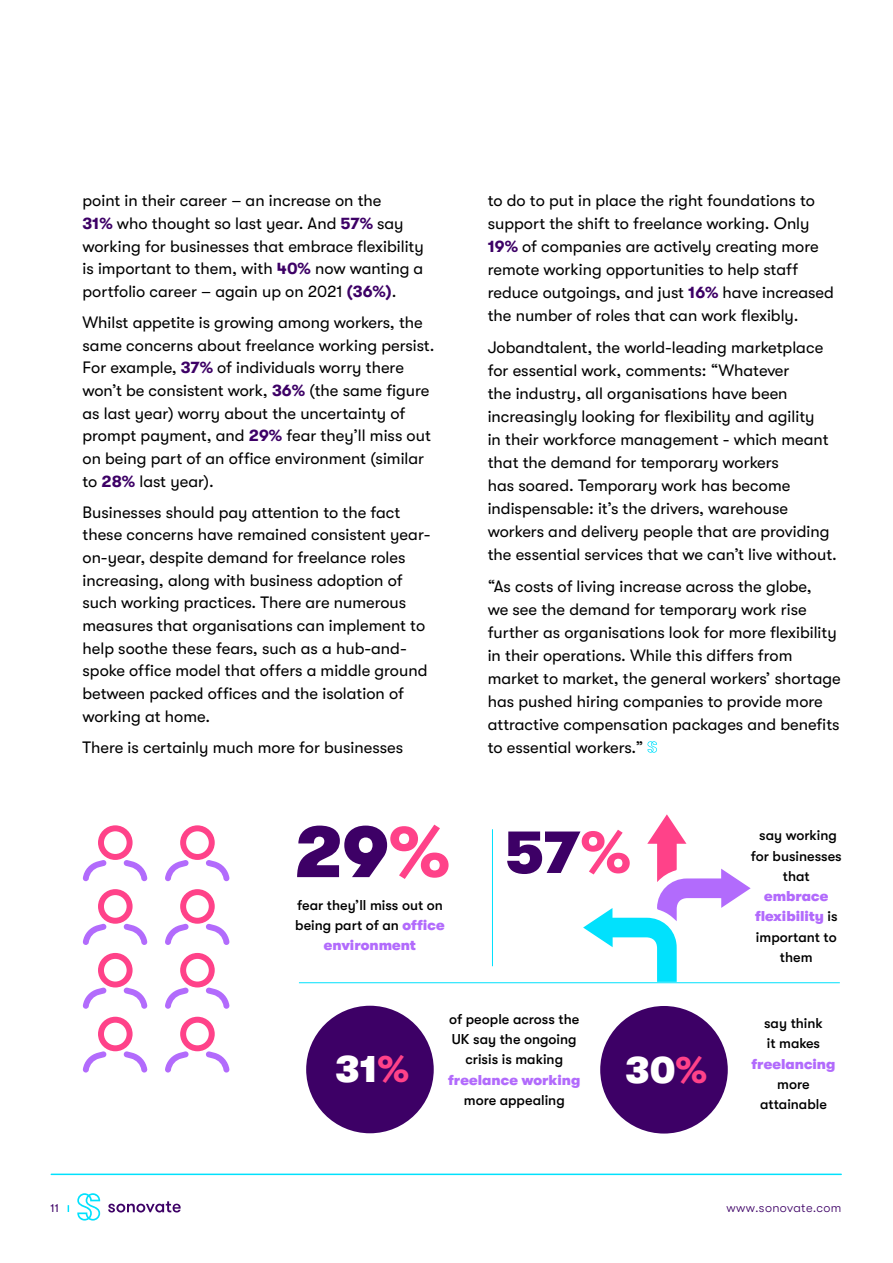
<style>
.page{position:relative;width:893px;height:1263px;background:#fff}
.page>*{position:absolute;margin:0;border:0;box-sizing:border-box;transform-origin:0 0}
.t1{font:900 73.95px "GT Walsheim Pro";color:#3d0066}
.t2{font:900 60.9px "GT Walsheim Pro";color:#3d0066}
.t3{font:900 38.25px "GT Walsheim Pro";color:#fff}
.t4{font:16.5px/23px "GT Walsheim Pro";color:#000}
.t5{font:500 14.25px/20.2px "GT Walsheim Pro";color:#000;text-align:center}
.t6{font:900 14.25px/20.2px "GT Walsheim Pro";color:#b26bfc;text-align:center}
.t7{font:300 12.75px "GT Walsheim Pro";letter-spacing:.03em;color:#3d0066}
.t8{font:11.25px "GT Walsheim Pro";color:#3d0066}
.s1{font-weight:700;color:#3d0066}
.s2{color:#ff4289}
.s3{font-weight:900;color:#b26bfc}
.s4{font-weight:500;color:#000}
</style>
<div class="page">
<hr style="left:51px;top:1173px;width:790px;height:2px;background:#01e1fd">
<svg style="left:77px;top:1193px;width:23px;height:27px"></svg>
<svg style="left:108px;top:1201px;width:73px;height:11px"></svg>
<svg style="left:647px;top:741px;width:10px;height:12px"></svg>
<div style="left:306px;top:1006px;width:128px;height:127px;background:#3d0066;border-radius:50%"></div>
<div style="left:600px;top:1006px;width:128px;height:127px;background:#3d0066;border-radius:50%"></div>
<hr style="left:299px;top:982px;width:541px;height:1px;background:#01e1fd">
<hr style="left:492px;top:829px;width:1px;height:137px;background:#01e1fd">
<svg style="left:83px;top:1017px;width:64px;height:55px"></svg>
<svg style="left:83px;top:953px;width:64px;height:56px"></svg>
<svg style="left:83px;top:889px;width:64px;height:56px"></svg>
<svg style="left:83px;top:825px;width:64px;height:56px"></svg>
<svg style="left:165px;top:1017px;width:65px;height:55px"></svg>
<svg style="left:165px;top:953px;width:65px;height:56px"></svg>
<svg style="left:165px;top:889px;width:65px;height:56px"></svg>
<svg style="left:165px;top:825px;width:65px;height:56px"></svg>
<svg style="left:583px;top:814px;width:168px;height:168px"></svg>
<p class="t4" style="left:82px;top:189px;width:343px">point in their career – an increase on the<br><span class="s1">31%</span> who thought so last year. And <span class="s1">57%</span> say working for businesses that embrace flexibility is important to them, with <span class="s1">40%</span> now wanting a portfolio career – again up on 2021 <span class="s1">(36%)</span>.</p>
<p class="t4" style="left:82px;top:311px;width:353px">Whilst appetite is growing among workers, the same concerns about freelance working persist.<br>For example, <span class="s1">37%</span> of individuals worry there won’t be consistent work, <span class="s1">36%</span> (the same figure as last year) worry about the uncertainty of prompt payment, and <span class="s1">29%</span> fear they’ll miss out on being part of an office environment (similar to <span class="s1">28%</span> last year).</p>
<p class="t4" style="left:82px;top:501px;width:350px">Businesses should pay attention to the fact these concerns have remained consistent year&shy;on-year, despite demand for freelance roles increasing, along with business adoption of such working practices. There are numerous measures that organisations can implement to help soothe these fears, such as a hub-and&shy;spoke office model that offers a middle ground between packed offices and the isolation of working at home.</p>
<p class="t4" style="left:82px;top:736px;width:322px">There is certainly much more for businesses</p>
<h1 class="t1" style="left:295px;top:810px;width:157px">29<span class="s2">%</span></h1>
<p class="t5" style="left:295px;top:894px;width:151px">fear they’ll miss out on being part of an <span class="s3">office environment</span></p>
<p class="t4" style="left:488px;top:189px;width:348px">to do to put in place the right foundations to support the shift to freelance working. Only <span class="s1">19%</span> of companies are actively creating more remote working opportunities to help staff reduce outgoings, and just <span class="s1">16%</span> have increased the number of roles that can work flexibly.</p>
<p class="t4" style="left:488px;top:336px;width:351px">Jobandtalent, the world-leading marketplace for essential work, comments: “Whatever<br>the industry, all organisations have been increasingly looking for flexibility and agility<br>in their workforce management - which meant that the demand for temporary workers<br>has soared. Temporary work has become indispensable: it’s the drivers, warehouse workers and delivery people that are providing the essential services that we can’t live without.</p>
<p class="t4" style="left:488px;top:575px;width:355px">“As costs of living increase across the globe,<br>we see the demand for temporary work rise further as organisations look for more flexibility in their operations. While this differs from market to market, the general workers’ shortage has pushed hiring companies to provide more attractive compensation packages and benefits to essential workers.”</p>
<h2 class="t2" style="left:505px;top:818px;width:128px">57<span class="s2">%</span></h2>
<p class="t5" style="left:751px;top:825px;width:92px">say working for businesses that</p>
<p class="t6" style="left:755px;top:886px;width:84px">embrace flexibility <span class="s4">is important to them</span></p>
<p class="t5" style="left:449px;top:1009px;width:132px">of people across the<br>UK say the ongoing crisis is making</p>
<p class="t6" style="left:448px;top:1069px;width:134px">freelance working</p>
<p class="t5" style="left:464px;top:1090px;width:102px">more appealing</p>
<h3 class="t3" style="left:336px;top:1048px;width:75px">31<span class="s2">%</span></h3>
<h3 class="t3" style="left:625px;top:1048px;width:83px">30<span class="s2">%</span></h3>
<p class="t5" style="left:764px;top:1013px;width:60px;text-align:left">say think it makes</p>
<p class="t6" style="left:751px;top:1053px;width:85px">freelancing</p>
<p class="t5" style="left:760px;top:1074px;width:68px">more attainable</p>
<p class="t8" style="left:50px;top:1202px;width:10px">11</p>
<p class="t7" style="left:727px;top:1200px;width:116px">www.sonovate.com</p>
</div>
